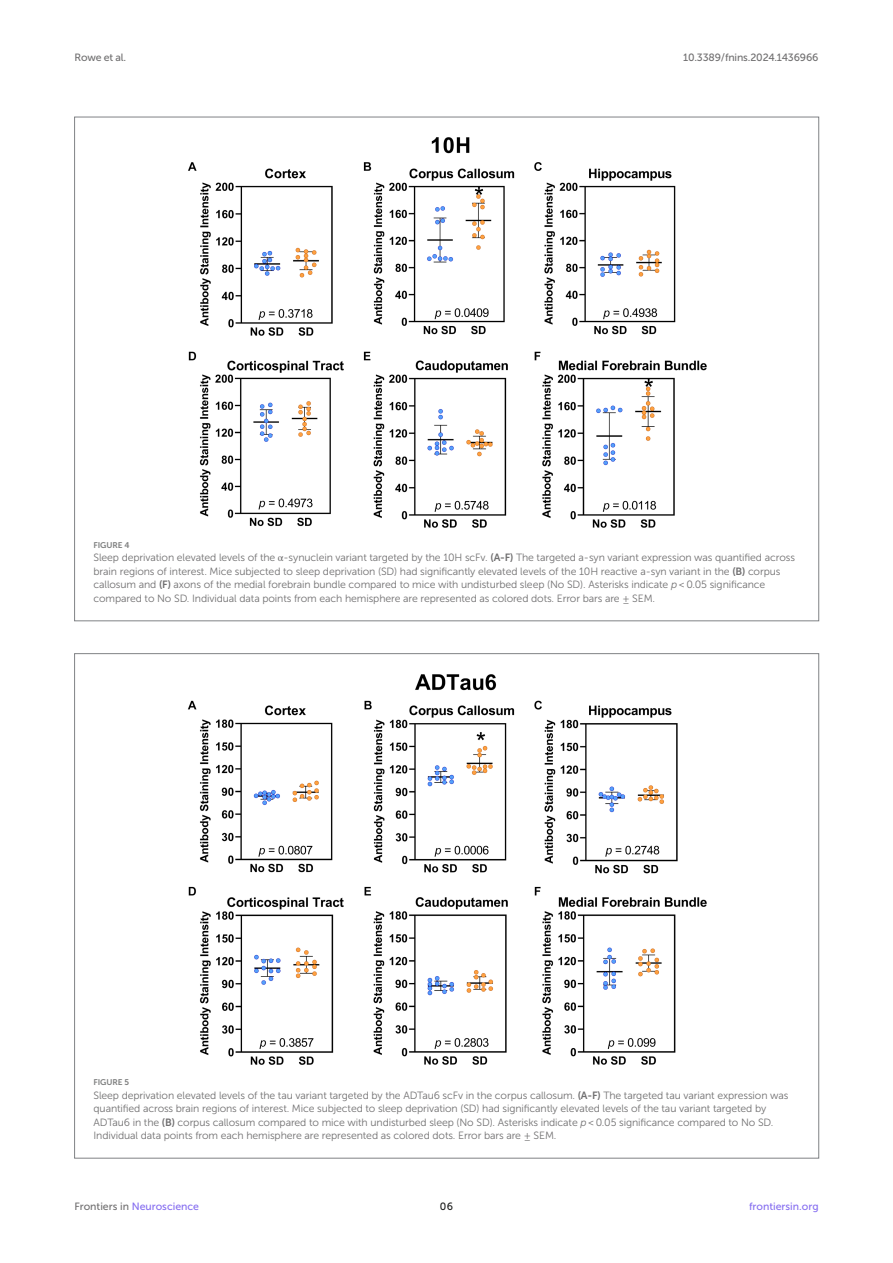
<style>
.page{position:relative;width:893px;height:1263px;background:#fff}
.page>*{position:absolute;margin:0;border:0;box-sizing:border-box;transform-origin:0 0}
.FIG_LEG{font:10.5px/13.5px "Museo Sans 300";letter-spacing:-.01em;color:#706f70}
.t1{font:10.5px "Museo Sans 500";color:#856df0}
.t2{font:10.5px "Museo Sans 500";letter-spacing:-.015em;color:#706f70}
.t3{font:10.5px "Museo Sans 500";color:#1b1c1b}
.FIG_HD{font:8.25px "Museo Sans 700";letter-spacing:-.01em;color:#7e7f7f}
.s1{font-family:"STIX General"}
.s2{font-family:"Museo Sans 700"}
.s3{font-style:italic}
.s4{color:#706f70}
</style>
<div class="page">
<img style="left:188px;top:137px;width:519px;height:391px">
<img style="left:188px;top:674px;width:519px;height:391px">
<p class="t2" style="left:74px;top:51px;width:53px">Rowe et al.</p>
<p class="t2" style="left:683px;top:51px;width:137px">10.3389/fnins.2024.1436966</p>
<p class="FIG_HD" style="left:94px;top:540px;width:37px">FIGURE 4</p>
<p class="FIG_LEG" style="left:94px;top:551px;width:703px">Sleep deprivation elevated levels of the <span class="s1">α</span>-synuclein variant targeted by the 10H scFv. <span class="s2">(A-F)</span> The targeted a-syn variant expression was quantified across brain regions of interest. Mice subjected to sleep deprivation (SD) had significantly elevated levels of the 10H reactive a-syn variant in the <span class="s2">(B)</span> corpus callosum and <span class="s2">(F)</span> axons of the medial forebrain bundle compared to mice with undisturbed sleep (No SD). Asterisks indicate <span class="s3">p</span> &lt; 0.05 significance compared to No SD. Individual data points from each hemisphere are represented as colored dots. Error bars are ± SEM.</p>
<p class="FIG_HD" style="left:94px;top:1078px;width:37px">FIGURE 5</p>
<p class="FIG_LEG" style="left:94px;top:1088px;width:696px">Sleep deprivation elevated levels of the tau variant targeted by the ADTau6 scFv in the corpus callosum. <span class="s2">(A-F)</span> The targeted tau variant expression was quantified across brain regions of interest. Mice subjected to sleep deprivation (SD) had significantly elevated levels of the tau variant targeted by ADTau6 in the <span class="s2">(B)</span> corpus callosum compared to mice with undisturbed sleep (No SD). Asterisks indicate <span class="s3">p</span> &lt; 0.05 significance compared to No SD.<br>Individual data points from each hemisphere are represented as colored dots. Error bars are ± SEM.</p>
<p class="t1" style="left:74px;top:1200px;width:126px"><span class="s4">Frontiers in</span> Neuroscience</p>
<p class="t3" style="left:440px;top:1200px;width:15px">06</p>
<p class="t1" style="left:749px;top:1200px;width:71px">frontiersin.org</p>
</div>
